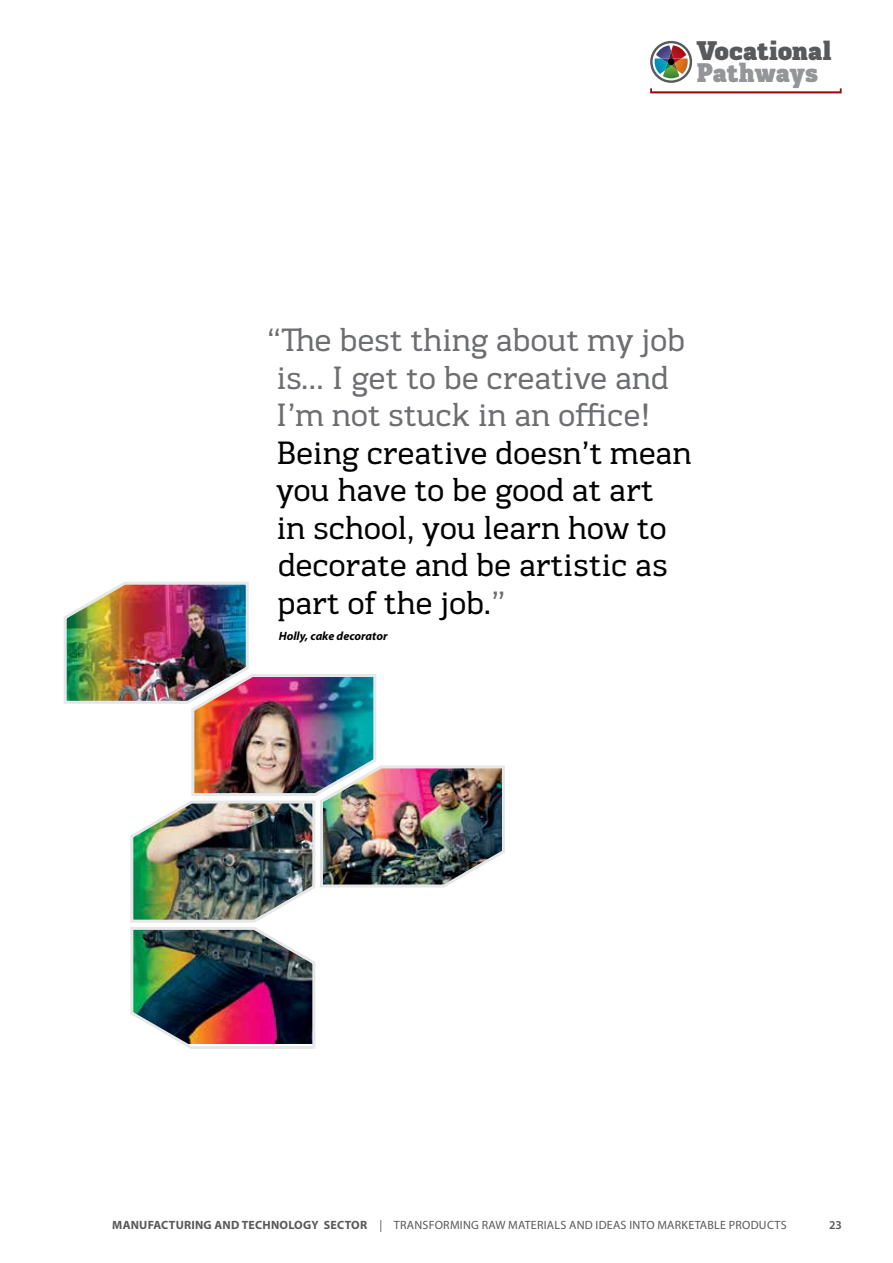
<style>
.page{position:relative;width:893px;height:1263px;background:#fff}
.page>*{position:absolute;margin:0;border:0;box-sizing:border-box;transform-origin:0 0}
.t1{font:33px/37.5px "Kondolar";letter-spacing:-.01em;color:#000}
.t2{font:33px/37.5px "Kondolar";letter-spacing:-.01em;color:#6d6e71}
.t3{font:900 27.6px "Kondolar";letter-spacing:-.01em;color:#58595b}
.t4{font:900 27.6px "Kondolar";color:#939598}
.t5{font:12px "Myriad Pro";letter-spacing:.02em;color:#58595b}
.t6{font:700 12px "Myriad Pro";letter-spacing:.02em;color:#58595b}
.t7{font:italic 700 12px "Myriad Pro";color:#000}
.t8{font:600 12px "Myriad Pro";color:#58595b}
.s1{color:#6d6e71}
</style>
<div class="page">
<svg style="left:650px;top:88px;width:192px;height:5px"></svg>
<svg style="left:655px;top:45px;width:33px;height:33px"></svg>
<div style="left:650px;top:41px;width:42px;height:42px;border:2px solid #58595b;border-radius:50%"></div>
<img style="left:64px;top:582px;width:441px;height:467px">
<p class="t3" style="left:696px;top:33px;width:137px">Vocational</p>
<p class="t4" style="left:696px;top:55px;width:124px">Pathways</p>
<p class="t2" style="left:267px;top:322px;width:420px">“The best thing about my job is... I get to be creative and<br>I’m not stuck in an office!</p>
<p class="t1" style="left:276px;top:434px;width:417px">Being creative doesn’t mean you have to be good at art<br>in school, you learn how to decorate and be artistic as part of the job.<span class="s1">”</span></p>
<p class="t7" style="left:279px;top:628px;width:110px">Holly, cake decorator</p>
<p class="t6" style="left:112px;top:1217px;width:227px">MANUFACTURING AND TECHNOLOGY SECTOR</p>
<p class="t5" style="left:379px;top:1218px;width:409px">| TRANSFORMING RAW MATERIALS AND IDEAS INTO MARKETABLE PRODUCTS</p>
<p class="t8" style="left:829px;top:1218px;width:14px">23</p>
</div>
